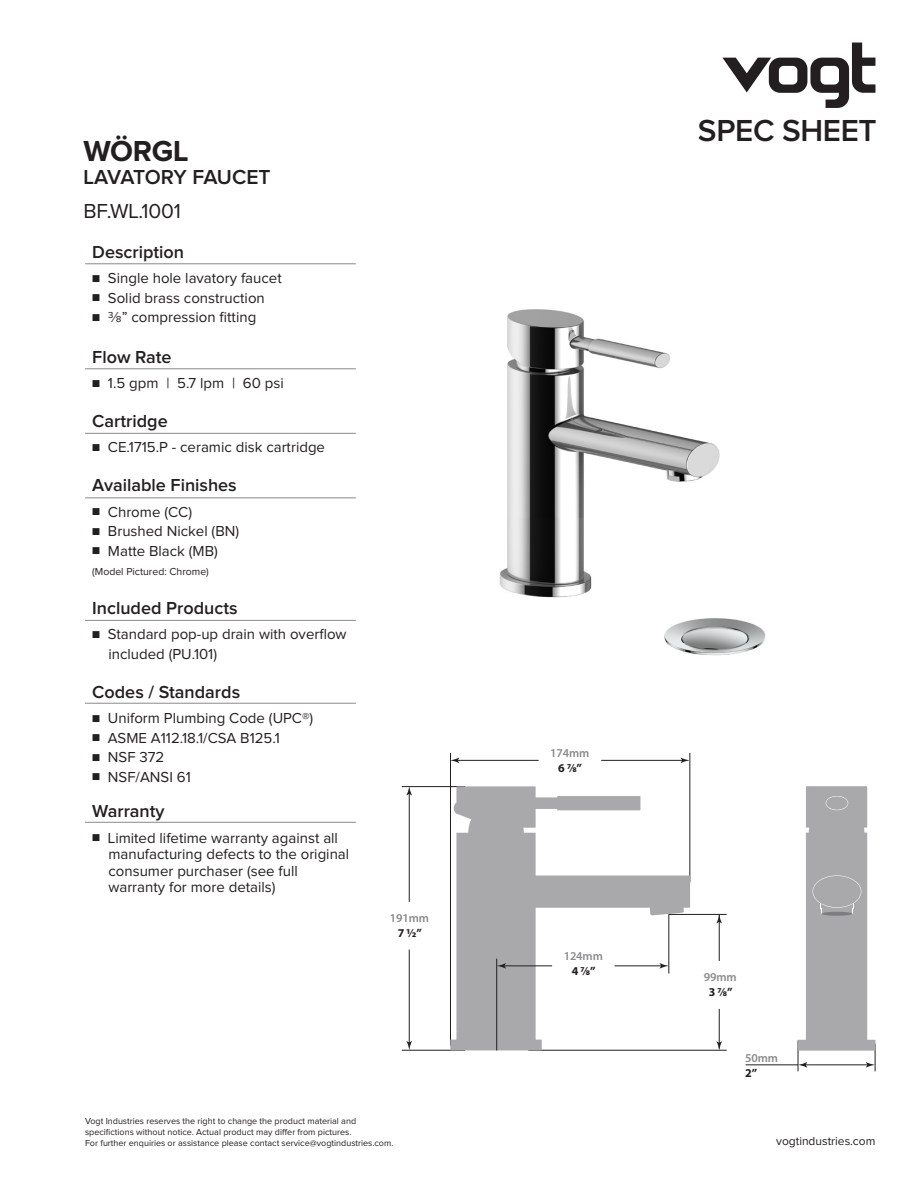
<style>
.page{position:relative;width:918px;height:1188px;background:#fff}
.page>*{position:absolute;margin:0;border:0;box-sizing:border-box;transform-origin:0 0}
.t1{font:600 31.5px "Proxima Nova";letter-spacing:-.01em;color:#231f20}
.t2{font:700 30px "Proxima Nova";letter-spacing:-.01em;color:#231f20}
.t3{font:600 21px "Proxima Nova";letter-spacing:-.02em;color:#231f20}
.t4{font:21px "Proxima Nova";letter-spacing:-.01em;color:#231f20}
.t5{font:600 18px "Proxima Nova";color:#231f20}
.t6{font:15px "Proxima Nova";color:#231f20}
.t7{font:600 12px "Myriad Pro";letter-spacing:-.01em;color:#8a8a8e}
.t8{font:700 12px "Myriad Pro";color:#231f20}
.t9{font:12px "Proxima Nova";color:#231f20}
.t10{font:10.5px "Proxima Nova";color:#231f20}
.t11{font:9px "Proxima Nova";color:#231f20}
.s1{font-size:12px}
</style>
<div class="page">
<img style="left:499px;top:309px;width:221px;height:289px">
<img style="left:615px;top:589px;width:151px;height:67px">
<hr style="left:85px;top:263px;width:271px;height:1px;background:#8a8a8e">
<hr style="left:85px;top:368px;width:271px;height:1px;background:#8a8a8e">
<hr style="left:85px;top:433px;width:271px;height:1px;background:#8a8a8e">
<hr style="left:85px;top:497px;width:271px;height:1px;background:#8a8a8e">
<hr style="left:85px;top:620px;width:271px;height:1px;background:#8a8a8e">
<hr style="left:85px;top:703px;width:271px;height:1px;background:#8a8a8e">
<hr style="left:85px;top:822px;width:271px;height:1px;background:#8a8a8e">
<svg style="left:722px;top:43px;width:153px;height:65px"></svg>
<hr style="left:450px;top:753px;width:1px;height:292px;background:#231f20">
<hr style="left:690px;top:753px;width:1px;height:129px;background:#231f20">
<hr style="left:402px;top:1050px;width:63px;height:1px;background:#231f20">
<hr style="left:402px;top:786px;width:63px;height:1px;background:#231f20">
<hr style="left:455px;top:760px;width:84px;height:1px;background:#231f20">
<hr style="left:601px;top:760px;width:84px;height:1px;background:#231f20">
<hr style="left:528px;top:1050px;width:199px;height:1px;background:#231f20">
<hr style="left:746px;top:1065px;width:52px;height:1px;background:#231f20">
<svg style="left:450px;top:786px;width:240px;height:264px"></svg>
<hr style="left:496px;top:959px;width:1px;height:91px;background:#231f20">
<hr style="left:615px;top:966px;width:47px;height:1px;background:#231f20">
<hr style="left:669px;top:914px;width:58px;height:1px;background:#231f20">
<hr style="left:669px;top:914px;width:1px;height:60px;background:#231f20">
<hr style="left:719px;top:914px;width:1px;height:47px;background:#231f20">
<hr style="left:719px;top:1009px;width:1px;height:40px;background:#231f20">
<hr style="left:409px;top:950px;width:1px;height:94px;background:#231f20">
<hr style="left:409px;top:792px;width:1px;height:110px;background:#231f20">
<hr style="left:503px;top:966px;width:49px;height:1px;background:#231f20">
<svg style="left:681px;top:758px;width:9px;height:5px"></svg>
<svg style="left:451px;top:758px;width:8px;height:5px"></svg>
<svg style="left:407px;top:786px;width:5px;height:9px"></svg>
<svg style="left:407px;top:1041px;width:5px;height:9px"></svg>
<svg style="left:497px;top:963px;width:9px;height:6px"></svg>
<svg style="left:660px;top:963px;width:9px;height:6px"></svg>
<svg style="left:716px;top:914px;width:6px;height:9px"></svg>
<svg style="left:716px;top:1041px;width:6px;height:9px"></svg>
<svg style="left:798px;top:786px;width:78px;height:285px"></svg>
<p class="t2" style="left:84px;top:138px;width:107px">WÖRGL</p>
<p class="t3" style="left:84px;top:167px;width:189px">LAVATORY FAUCET</p>
<p class="t4" style="left:84px;top:202px;width:99px">BF.WL.1001</p>
<p class="t5" style="left:92px;top:244px;width:93px">Description</p>
<p class="t6" style="left:92px;top:272px;width:191px"><span class="s1">■</span> Single hole lavatory faucet</p>
<p class="t6" style="left:92px;top:291px;width:174px"><span class="s1">■</span> Solid brass construction</p>
<p class="t6" style="left:92px;top:311px;width:166px"><span class="s1">■</span> 3/8” compression fitting</p>
<p class="t5" style="left:92px;top:349px;width:81px">Flow Rate</p>
<p class="t6" style="left:92px;top:376px;width:193px"><span class="s1">■</span> 1.5 gpm | 5.7 lpm | 60 psi</p>
<p class="t5" style="left:92px;top:413px;width:77px">Cartridge</p>
<p class="t6" style="left:92px;top:441px;width:234px"><span class="s1">■</span> CE.1715.P - ceramic disk cartridge</p>
<p class="t5" style="left:92px;top:477px;width:146px">Available Finishes</p>
<p class="t6" style="left:92px;top:505px;width:101px"><span class="s1">■</span> Chrome (CC)</p>
<p class="t6" style="left:92px;top:524px;width:148px"><span class="s1">■</span> Brushed Nickel (BN)</p>
<p class="t6" style="left:92px;top:544px;width:127px"><span class="s1">■</span> Matte Black (MB)</p>
<p class="t10" style="left:92px;top:567px;width:118px">(Model Pictured: Chrome)</p>
<p class="t5" style="left:92px;top:600px;width:147px">Included Products</p>
<p class="t6" style="left:92px;top:628px;width:256px"><span class="s1">■</span> Standard pop-up drain with overflow</p>
<p class="t6" style="left:108px;top:647px;width:110px">included (PU.101)</p>
<p class="t5" style="left:92px;top:684px;width:149px">Codes / Standards</p>
<p class="t6" style="left:92px;top:711px;width:223px"><span class="s1">■</span> Uniform Plumbing Code (UPC®)</p>
<p class="t6" style="left:92px;top:731px;width:189px"><span class="s1">■</span> ASME A112.18.1/CSA B125.1</p>
<p class="t6" style="left:92px;top:750px;width:74px"><span class="s1">■</span> NSF 372</p>
<p class="t6" style="left:92px;top:770px;width:100px"><span class="s1">■</span> NSF/ANSI 61</p>
<p class="t5" style="left:92px;top:803px;width:74px">Warranty</p>
<p class="t6" style="left:92px;top:831px;width:247px"><span class="s1">■</span> Limited lifetime warranty against all</p>
<p class="t6" style="left:108px;top:847px;width:242px">manufacturing defects to the original</p>
<p class="t6" style="left:108px;top:864px;width:191px">consumer purchaser (see full</p>
<p class="t6" style="left:108px;top:880px;width:169px">warranty for more details)</p>
<p class="t7" style="left:390px;top:911px;width:41px">191mm</p>
<p class="t8" style="left:398px;top:925px;width:26px">7 1/2”</p>
<p class="t11" style="left:85px;top:1117px;width:273px">Vogt Industries reserves the right to change the product material and</p>
<p class="t11" style="left:85px;top:1128px;width:268px">specifictions without notice. Actual product may differ from pictures.</p>
<p class="t11" style="left:85px;top:1139px;width:310px">For further enquiries or assistance please contact service@vogtindustries.com.</p>
<p class="t1" style="left:698px;top:116px;width:180px">SPEC SHEET</p>
<p class="t7" style="left:550px;top:745px;width:41px">174mm</p>
<p class="t8" style="left:558px;top:760px;width:25px">6 7/8”</p>
<p class="t7" style="left:564px;top:948px;width:41px">124mm</p>
<p class="t8" style="left:572px;top:963px;width:25px">4 7/8”</p>
<p class="t7" style="left:704px;top:970px;width:34px">99mm</p>
<p class="t8" style="left:709px;top:985px;width:25px">3 7/8”</p>
<p class="t7" style="left:745px;top:1050px;width:34px">50mm</p>
<p class="t8" style="left:745px;top:1065px;width:13px">2”</p>
<p class="t9" style="left:776px;top:1136px;width:101px">vogtindustries.com</p>
</div>
